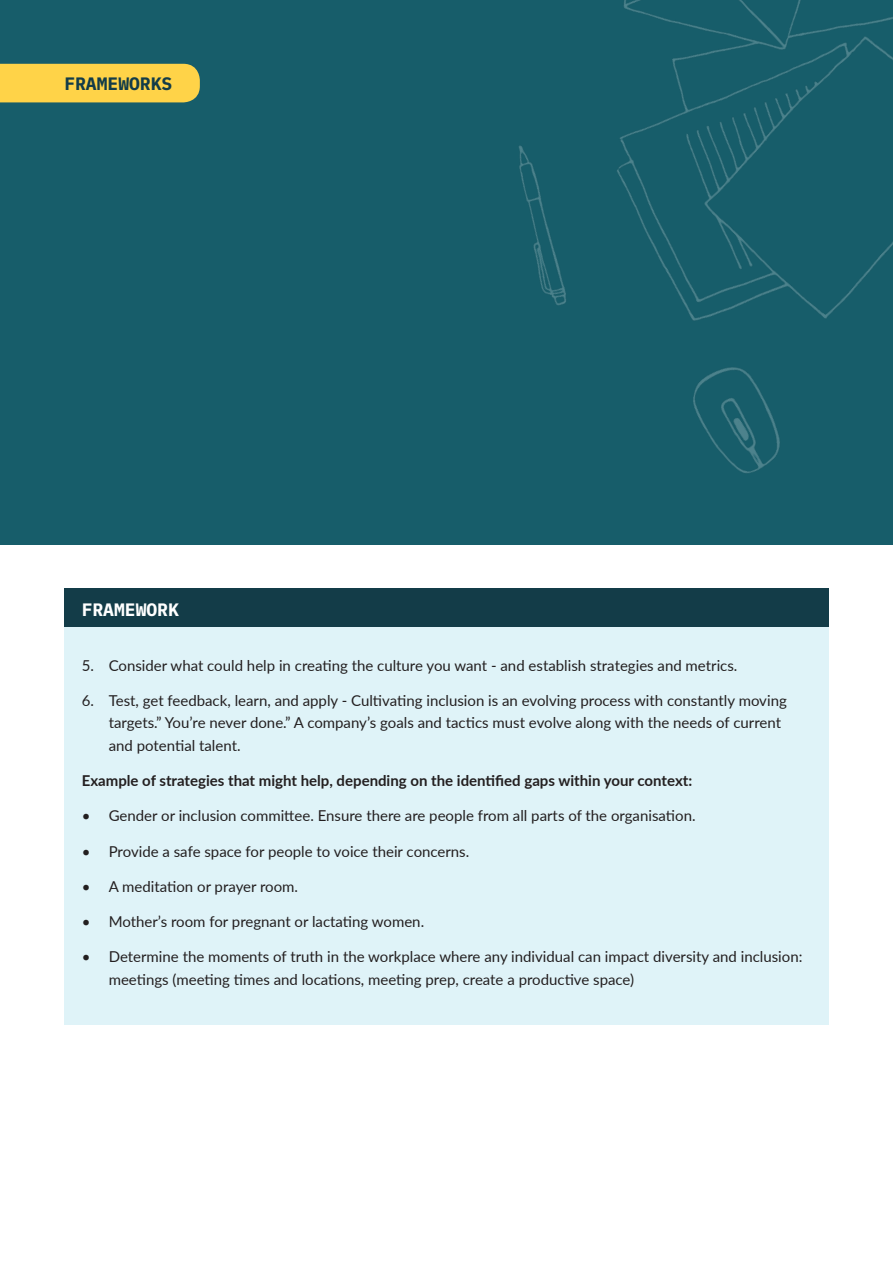
<style>
.page{position:relative;width:893px;height:1263px;background:#fff}
.page>*{position:absolute;margin:0;border:0;box-sizing:border-box;transform-origin:0 0}
.Heading_2__Captions{font:700 18px "IBM Plex Mono";color:#133c48}
.Heading_2__Captions-2{font:700 18px "IBM Plex Mono";color:#fff}
.t1{font:15px/22.5px "Lato";color:#231f20}
.Body_Copy__Black{font:700 15px "Lato";color:#231f20}
</style>
<div class="page">
<div style="left:0;top:0;width:893px;height:545px;background:#175d6a"></div>
<img style="left:519px;top:0;width:374px;height:473px">
<div style="left:0;top:64px;width:200px;height:38px;background:#ffd348"></div>
<div style="left:64px;top:618px;width:764px;height:406px;background:#dff3f8"></div>
<div style="left:64px;top:588px;width:764px;height:39px;background:#133c48"></div>
<p class="Heading_2__Captions" style="left:64px;top:69px;width:109px">FRAMEWORKS</p>
<p class="Heading_2__Captions-2" style="left:82px;top:595px;width:99px">FRAMEWORK</p>
<p class="t1" style="left:82px;top:653px;width:657px">5. Consider what could help in creating the culture you want - and establish strategies and metrics.</p>
<p class="t1" style="left:109px;top:688px;width:680px;text-indent:-27px">6. Test, get feedback, learn, and apply - Cultivating inclusion is an evolving process with constantly moving targets.” You’re never done.” A company’s goals and tactics must evolve along with the needs of current and potential talent.</p>
<p class="Body_Copy__Black" style="left:82px;top:769px;width:612px">Example of strategies that might help, depending on the identified gaps within your context:</p>
<p class="t1" style="left:82px;top:804px;width:615px">• Gender or inclusion committee. Ensure there are people from all parts of the organisation.</p>
<p class="t1" style="left:82px;top:839px;width:389px">• Provide a safe space for people to voice their concerns.</p>
<p class="t1" style="left:82px;top:874px;width:218px">• A meditation or prayer room.</p>
<p class="t1" style="left:82px;top:910px;width:344px">• Mother’s room for pregnant or lactating women.</p>
<p class="t1" style="left:109px;top:945px;width:695px;text-indent:-27px">• Determine the moments of truth in the workplace where any individual can impact diversity and inclusion: meetings (meeting times and locations, meeting prep, create a productive space)</p>
</div>
